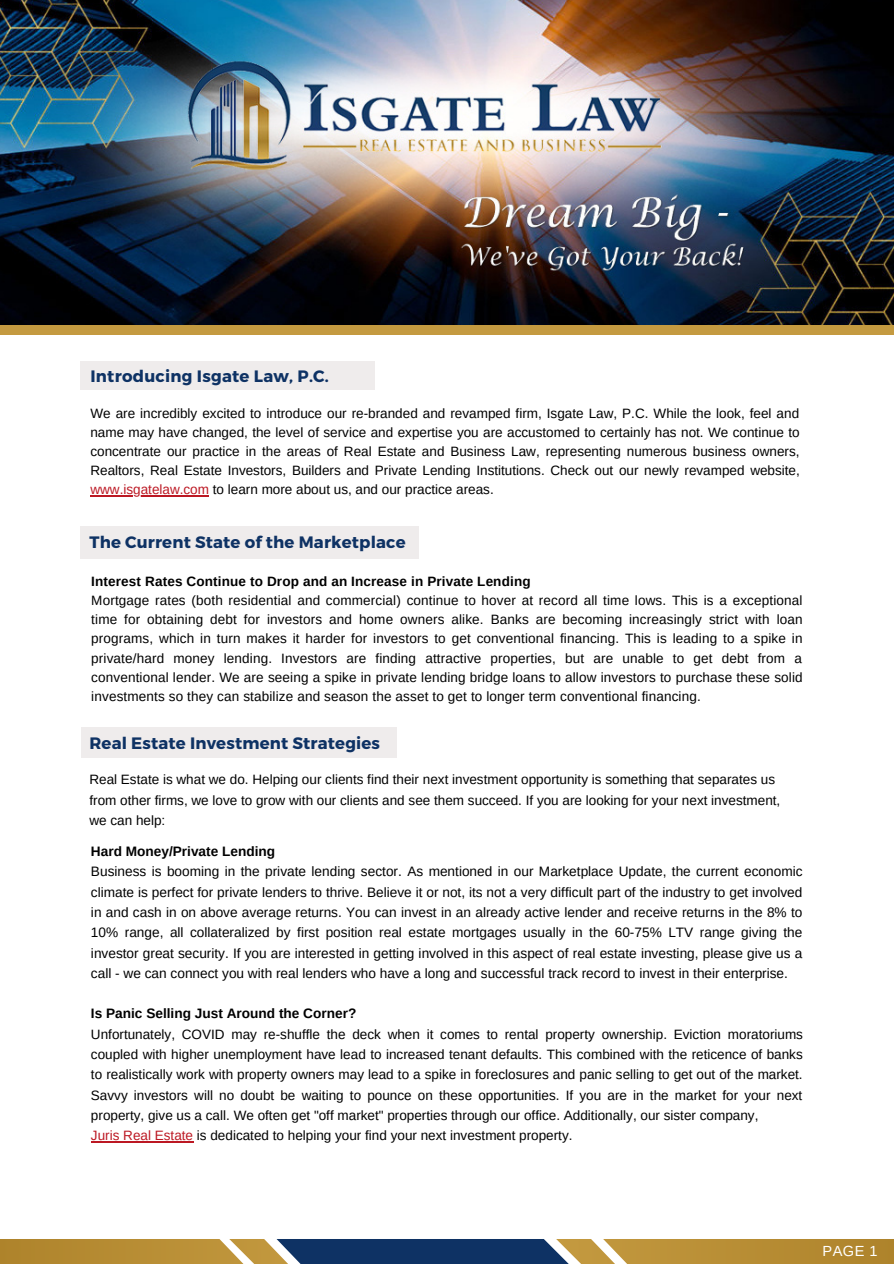
<style>
.page{position:relative;width:894px;height:1264px;background:#fff}
.page>*{position:absolute;margin:0;border:0;box-sizing:border-box;transform-origin:0 0}
.t1{font:700 16.5px "Montserrat";letter-spacing:.01em;color:#0e3264}
.t2{font:14.7px "Arimo";color:#fff}
.t3{font:13.65px/20.2px "Arimo";color:#000;text-align:justify}
.t4{font:700 13.65px "Arimo";color:#000}
.t5{font:13.5px/19.2px "Arimo";color:#000;text-align:justify}
.t6{font:700 13.5px "Arimo";letter-spacing:.01em;color:#000}
.s1{color:#bc1823}
</style>
<div class="page">
<svg style="left:0;top:1239px;width:893px;height:24px;background:#88784d"></svg>
<img style="left:0;top:0;width:893px;height:325px">
<div style="left:0;top:325px;width:893px;height:9px;background:#c49a40"></div>
<div style="left:80px;top:361px;width:294px;height:29px;background:#efecec"></div>
<hr style="left:90px;top:495px;width:119px;height:1px;background:#bc1823">
<div style="left:80px;top:525px;width:338px;height:33px;background:#efecec"></div>
<div style="left:81px;top:727px;width:316px;height:31px;background:#efecec"></div>
<hr style="left:91px;top:1141px;width:102px;height:1px;background:#bc1823">
<p class="t1" style="left:90px;top:365px;width:240px">Introducing Isgate Law, P.C.</p>
<p class="t5" style="left:90px;top:403px;width:710px">We are incredibly excited to introduce our re-branded and revamped firm, Isgate Law, P.C. While the look, feel and name may have changed, the level of service and expertise you are accustomed to certainly has not. We continue to concentrate our practice in the areas of Real Estate and Business Law, representing numerous business owners, Realtors, Real Estate Investors, Builders and Private Lending Institutions. Check out our newly revamped website, <span class="s1">www.isgatelaw.com</span> to learn more about us, and our practice areas.</p>
<p class="t1" style="left:89px;top:531px;width:317px">The Current State of the Marketplace</p>
<p class="t6" style="left:91px;top:573px;width:440px">Interest Rates Continue to Drop and an Increase in Private Lending</p>
<p class="t5" style="left:91px;top:590px;width:712px">Mortgage rates (both residential and commercial) continue to hover at record all time lows. This is a exceptional time for obtaining debt for investors and home owners alike. Banks are becoming increasingly strict with loan programs, which in turn makes it harder for investors to get conventional financing. This is leading to a spike in private/hard money lending. Investors are finding attractive properties, but are unable to get debt from a conventional lender. We are seeing a spike in private lending bridge loans to allow investors to purchase these solid investments so they can stabilize and season the asset to get to longer term conventional financing.</p>
<p class="t1" style="left:89px;top:732px;width:292px">Real Estate Investment Strategies</p>
<p class="t5" style="left:89px;top:769px;width:692px;line-height:20.2px;text-align:left">Real Estate is what we do. Helping our clients find their next investment opportunity is something that separates us from other firms, we love to grow with our clients and see them succeed. If you are looking for your next investment, we can help:</p>
<p class="t4" style="left:91px;top:843px;width:186px">Hard Money/Private Lending</p>
<p class="t3" style="left:91px;top:861px;width:713px">Business is booming in the private lending sector. As mentioned in our Marketplace Update, the current economic climate is perfect for private lenders to thrive. Believe it or not, its not a very difficult part of the industry to get involved in and cash in on above average returns. You can invest in an already active lender and receive returns in the 8% to 10% range, all collateralized by first position real estate mortgages usually in the 60-75% LTV range giving the investor great security. If you are interested in getting involved in this aspect of real estate investing, please give us a call - we can connect you with real lenders who have a long and successful track record to invest in their enterprise.</p>
<p class="t4" style="left:91px;top:1006px;width:267px">Is Panic Selling Just Around the Corner?</p>
<p class="t5" style="left:91px;top:1023px;width:713px;line-height:20.2px">Unfortunately, COVID may re-shuffle the deck when it comes to rental property ownership. Eviction moratoriums coupled with higher unemployment have lead to increased tenant defaults. This combined with the reticence of banks to realistically work with property owners may lead to a spike in foreclosures and panic selling to get out of the market.<br>Savvy investors will no doubt be waiting to pounce on these opportunities. If you are in the market for your next property, give us a call. We often get "off market" properties through our office. Additionally, our sister company,</p>
<p class="t5" style="left:91px;top:1125px;width:483px"><span class="s1">Juris Real Estate</span> is dedicated to helping your find your next investment property.</p>
<p class="t2" style="left:822px;top:1242px;width:57px">PAGE 1</p>
</div>
